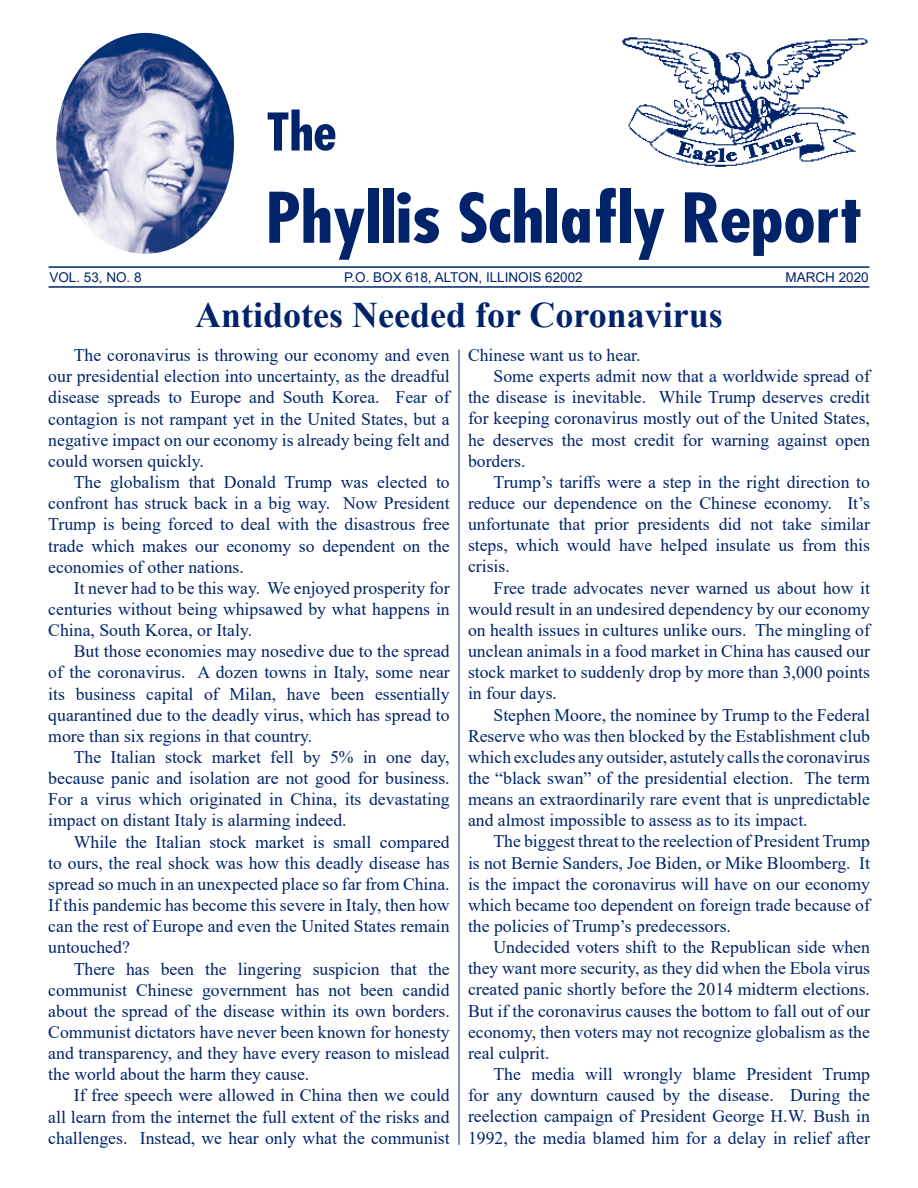
<style>
.page{position:relative;width:918px;height:1188px;background:#fff}
.page>*{position:absolute;margin:0;border:0;box-sizing:border-box;transform-origin:0 0}
.t1{font:700 36px "Times New Roman";color:#002369}
.t2{font:17.7px/21.1px "Times New Roman";color:#002369;text-align:justify}
.t3{font:13.5px "Arial";color:#002369}
</style>
<div class="page">
<hr style="left:49px;top:286px;width:820px;height:2px;background:#002369">
<hr style="left:49px;top:266px;width:820px;height:2px;background:#002369">
<hr style="left:459px;top:350px;width:1px;height:795px;background:#002369">
<svg style="left:268px;top:110px;width:68px;height:41px"></svg>
<svg style="left:269px;top:188px;width:96px;height:72px"></svg>
<div style="left:368px;top:188px;width:11px;height:55px;background:#002369"></div>
<div style="left:383px;top:188px;width:11px;height:55px;background:#002369"></div>
<svg style="left:397px;top:192px;width:42px;height:51px"></svg>
<svg style="left:460px;top:188px;width:82px;height:55px"></svg>
<div style="left:546px;top:188px;width:11px;height:55px;background:#002369"></div>
<svg style="left:562px;top:208px;width:28px;height:35px"></svg>
<svg style="left:596px;top:188px;width:20px;height:55px"></svg>
<div style="left:620px;top:188px;width:10px;height:55px;background:#002369"></div>
<svg style="left:634px;top:209px;width:31px;height:51px"></svg>
<img style="left:56px;top:33px;width:178px;height:221px">
<img style="left:623px;top:37px;width:244px;height:123px">
<svg style="left:676px;top:129px;width:184px;height:127px"></svg>
<p class="t3" style="left:49px;top:268px;width:94px">VOL. 53, NO. 8</p>
<p class="t3" style="left:344px;top:268px;width:240px">P.O. BOX 618, ALTON, ILLINOIS 62002</p>
<p class="t3" style="left:785px;top:268px;width:85px">MARCH 2020</p>
<p class="t1" style="left:195px;top:289px;width:529px">Antidotes Needed for Coronavirus</p>
<p class="t2" style="left:48px;top:344px;width:403px;text-indent:26px">The coronavirus is throwing our economy and even our presidential election into uncertainty, as the dreadful disease spreads to Europe and South Korea. Fear of contagion is not rampant yet in the United States, but a negative impact on our economy is already being felt and could worsen quickly.</p>
<p class="t2" style="left:48px;top:471px;width:403px;text-indent:26px">The globalism that Donald Trump was elected to confront has struck back in a big way. Now President Trump is being forced to deal with the disastrous free trade which makes our economy so dependent on the economies of other nations.</p>
<p class="t2" style="left:48px;top:577px;width:403px;text-indent:26px">It never had to be this way. We enjoyed prosperity for centuries without being whipsawed by what happens in China, South Korea, or Italy.</p>
<p class="t2" style="left:48px;top:640px;width:403px;text-indent:26px">But those economies may nosedive due to the spread of the coronavirus. A dozen towns in Italy, some near its business capital of Milan, have been essentially quarantined due to the deadly virus, which has spread to more than six regions in that country.</p>
<p class="t2" style="left:48px;top:746px;width:403px;text-indent:26px">The Italian stock market fell by 5% in one day, because panic and isolation are not good for business.<br>For a virus which originated in China, its devastating impact on distant Italy is alarming indeed.</p>
<p class="t2" style="left:48px;top:831px;width:403px;text-indent:26px">While the Italian stock market is small compared to ours, the real shock was how this deadly disease has spread so much in an unexpected place so far from China.<br>If this pandemic has become this severe in Italy, then how can the rest of Europe and even the United States remain untouched?</p>
<p class="t2" style="left:48px;top:957px;width:403px;text-indent:26px">There has been the lingering suspicion that the communist Chinese government has not been candid about the spread of the disease within its own borders.<br>Communist dictators have never been known for honesty and transparency, and they have every reason to mislead the world about the harm they cause.</p>
<p class="t2" style="left:48px;top:1084px;width:403px;text-indent:26px">If free speech were allowed in China then we could all learn from the internet the full extent of the risks and challenges. Instead, we hear only what the communist</p>
<p class="t2" style="left:468px;top:344px;width:174px">Chinese want us to hear.</p>
<p class="t2" style="left:468px;top:365px;width:404px;text-indent:26px">Some experts admit now that a worldwide spread of the disease is inevitable. While Trump deserves credit for keeping coronavirus mostly out of the United States, he deserves the most credit for warning against open borders.</p>
<p class="t2" style="left:468px;top:471px;width:404px;text-indent:26px">Trump’s tariffs were a step in the right direction to reduce our dependence on the Chinese economy. It’s unfortunate that prior presidents did not take similar steps, which would have helped insulate us from this crisis.</p>
<p class="t2" style="left:468px;top:577px;width:404px;text-indent:26px">Free trade advocates never warned us about how it would result in an undesired dependency by our economy on health issues in cultures unlike ours. The mingling of unclean animals in a food market in China has caused our stock market to suddenly drop by more than 3,000 points in four days.</p>
<p class="t2" style="left:468px;top:703px;width:404px;text-indent:26px">Stephen Moore, the nominee by Trump to the Federal Reserve who was then blocked by the Establishment club which excludes any outsider, astutely calls the coronavirus the “black swan” of the presidential election. The term means an extraordinarily rare event that is unpredictable and almost impossible to assess as to its impact.</p>
<p class="t2" style="left:468px;top:830px;width:404px;text-indent:26px">The biggest threat to the reelection of President Trump is not Bernie Sanders, Joe Biden, or Mike Bloomberg. It is the impact the coronavirus will have on our economy which became too dependent on foreign trade because of the policies of Trump’s predecessors.</p>
<p class="t2" style="left:468px;top:936px;width:404px;text-indent:26px">Undecided voters shift to the Republican side when they want more security, as they did when the Ebola virus created panic shortly before the 2014 midterm elections.<br>But if the coronavirus causes the bottom to fall out of our economy, then voters may not recognize globalism as the real culprit.</p>
<p class="t2" style="left:468px;top:1063px;width:404px;text-indent:26px">The media will wrongly blame President Trump for any downturn caused by the disease. During the reelection campaign of President George H.W. Bush in 1992, the media blamed him for a delay in relief after</p>
</div>
